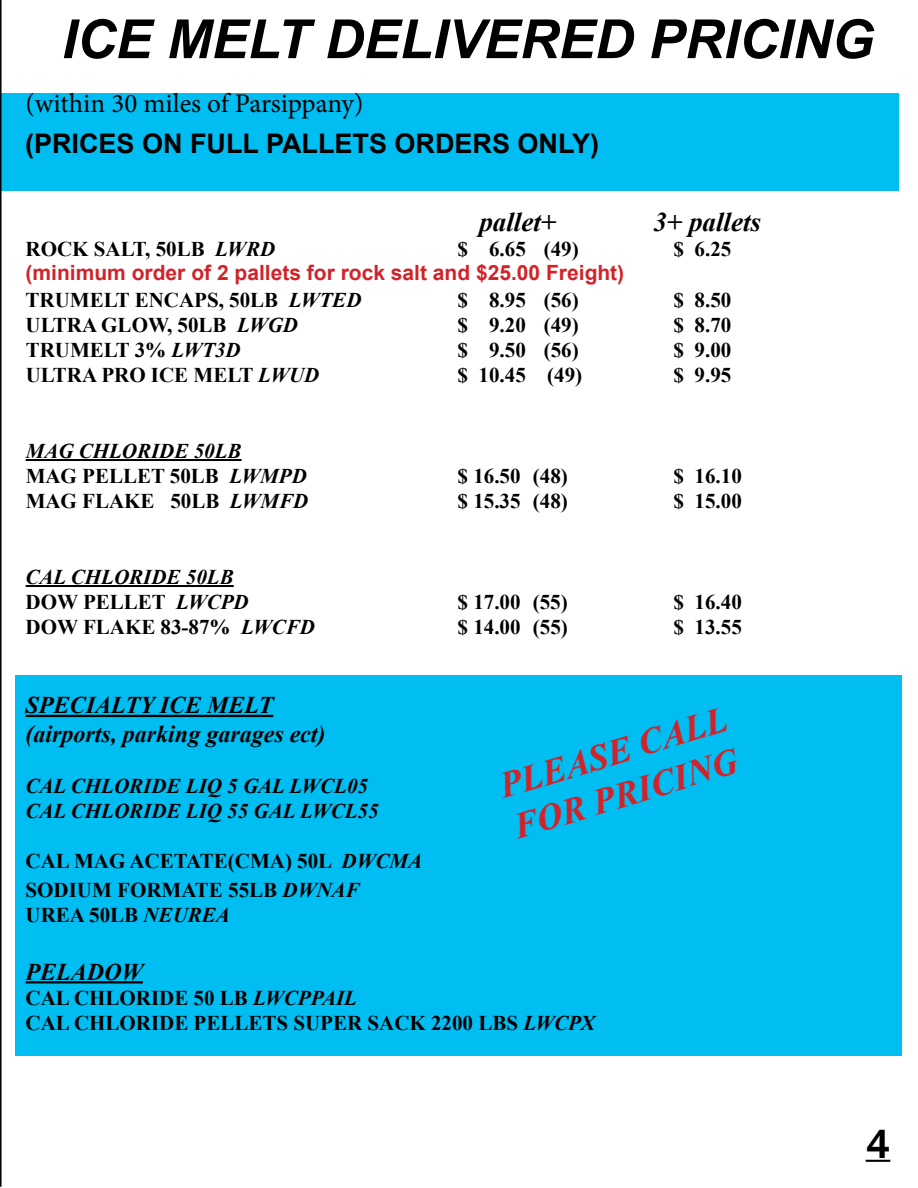
<style>
.page{position:relative;width:918px;height:1188px;background:#fff}
.page>*{position:absolute;margin:0;border:0;box-sizing:border-box;transform-origin:0 0}
.t1{font:italic 700 54px "Arial";color:#000}
.t2{font:500 42px "Franklin Gothic";color:#000}
.t3{font:italic 700 36px/43.2px "Times New Roman";color:#d2232a}
.t4{font:700 27px "Arial";color:#000}
.t5{font:27px "Minion Pro";color:#000}
.t6{font:italic 700 27px "Times New Roman";color:#000}
.t7{font:italic 700 24px/28.8px "Times New Roman";color:#000}
.t8{font:700 21px/28.8px "Times New Roman";color:#000}
.t9{font:italic 700 21px/25.2px "Times New Roman";color:#000}
.t10{font:700 21px "Arial";color:#d2232a}
.t11{font:italic 700 21px/25.2px "Times New Roman";color:#020000}
.s1{font-style:italic}
.s2{font-style:normal;color:#000}
.s3{color:#000}
.s4{font-style:normal}
</style>
<div class="page">
<div style="left:15px;top:676px;width:886px;height:380px;background:#00bdf2"></div>
<div style="left:0;top:93px;width:899px;height:97px;background:#00bdf2"></div>
<hr style="left:26px;top:459px;width:216px;height:2px;background:#020000">
<hr style="left:26px;top:585px;width:208px;height:2px;background:#000">
<hr style="left:26px;top:715px;width:247px;height:2px;background:#000">
<hr style="left:26px;top:981px;width:117px;height:2px;background:#000">
<hr style="left:0;top:0;width:2px;height:1187px;background:#000">
<hr style="left:866px;top:1160px;width:24px;height:2px;background:#000">
<h1 class="t1" style="left:62px;top:3px;width:814px">ICE MELT DELIVERED PRICING</h1>
<p class="t5" style="left:26px;top:86px;width:339px">(within 30 miles of Parsippany)</p>
<p class="t4" style="left:25px;top:124px;width:576px">(PRICES ON FULL PALLETS ORDERS ONLY)</p>
<p class="t6" style="left:479px;top:203px;width:78px">pallet+</p>
<p class="t6" style="left:653px;top:203px;width:109px">3+ pallets</p>
<p class="t8" style="left:26px;top:234px;width:251px">ROCK SALT, 50LB <span class="s1">LWRD</span></p>
<p class="t8" style="left:458px;top:234px;width:123px">$ 6.65 (49)</p>
<p class="t8" style="left:674px;top:234px;width:59px">$ 6.25</p>
<p class="t10" style="left:26px;top:258px;width:600px">(minimum order of 2 pallets for rock salt and $25.00 Freight)</p>
<p class="t8" style="left:26px;top:284px;width:337px">TRUMELT ENCAPS, 50LB <span class="s1">LWTED</span></p>
<p class="t8" style="left:458px;top:284px;width:123px">$ 8.95 (56)</p>
<p class="t8" style="left:674px;top:284px;width:59px">$ 8.50</p>
<p class="t8" style="left:26px;top:310px;width:274px">ULTRA GLOW, 50LB <span class="s1">LWGD</span></p>
<p class="t8" style="left:458px;top:310px;width:123px">$ 9.20 (49)</p>
<p class="t8" style="left:674px;top:310px;width:59px">$ 8.70</p>
<p class="t8" style="left:26px;top:335px;width:217px">TRUMELT 3% <span class="s1">LWT3D</span></p>
<p class="t8" style="left:458px;top:335px;width:123px">$ 9.50 (56)</p>
<p class="t8" style="left:674px;top:335px;width:59px">$ 9.00</p>
<p class="t8" style="left:26px;top:360px;width:295px">ULTRA PRO ICE MELT <span class="s1">LWUD</span></p>
<p class="t8" style="left:458px;top:360px;width:126px">$ 10.45 (49)</p>
<p class="t8" style="left:674px;top:360px;width:59px">$ 9.95</p>
<p class="t11" style="left:26px;top:438px;width:283px">MAG CHLORIDE 50LB<br><span class="s2">MAG PELLET 50LB</span> <span class="s3">LWMPD</span></p>
<p class="t8" style="left:458px;top:461px;width:112px">$ 16.50 (48)</p>
<p class="t8" style="left:674px;top:461px;width:70px">$ 16.10</p>
<p class="t8" style="left:26px;top:486px;width:284px">MAG FLAKE 50LB <span class="s1">LWMFD</span></p>
<p class="t8" style="left:458px;top:486px;width:112px">$ 15.35 (48)</p>
<p class="t8" style="left:674px;top:486px;width:70px">$ 15.00</p>
<p class="t9" style="left:26px;top:564px;width:225px">CAL CHLORIDE 50LB<br><span class="s4">DOW PELLET</span> LWCPD</p>
<p class="t8" style="left:458px;top:587px;width:112px">$ 17.00 (55)</p>
<p class="t8" style="left:674px;top:587px;width:70px">$ 16.40</p>
<p class="t8" style="left:26px;top:612px;width:291px">DOW FLAKE 83-87% <span class="s1">LWCFD</span></p>
<p class="t8" style="left:458px;top:612px;width:112px">$ 14.00 (55)</p>
<p class="t8" style="left:674px;top:612px;width:70px">$ 13.55</p>
<p class="t7" style="left:26px;top:690px;width:302px">SPECIALTY ICE MELT (airports, parking garages ect)</p>
<p class="t9" style="left:26px;top:772px;width:354px">CAL CHLORIDE LIQ 5 GAL LWCL05<br>CAL CHLORIDE LIQ 55 GAL LWCL55</p>
<p class="t8" style="left:26px;top:846px;width:398px">CAL MAG ACETATE(CMA) 50L <span class="s1">DWCMA<br></span>SODIUM FORMATE 55LB <span class="s1">DWNAF</span></p>
<p class="t8" style="left:26px;top:900px;width:206px">UREA 50LB <span class="s1">NEUREA</span></p>
<h3 class="t3" style="left:494px;top:765px;width:238px;rotate:-17deg">PLEASE CALL<br>FOR PRICING</h3>
<p class="t7" style="left:26px;top:957px;width:119px">PELADOW</p>
<p class="t8" style="left:26px;top:985px;width:571px;line-height:25.2px">CAL CHLORIDE 50 LB <span class="s1">LWCPPAIL<br></span>CAL CHLORIDE PELLETS SUPER SACK 2200 LBS <span class="s1">LWCPX</span></p>
<h2 class="t2" style="left:866px;top:1118px;width:26px">4</h2>
</div>
